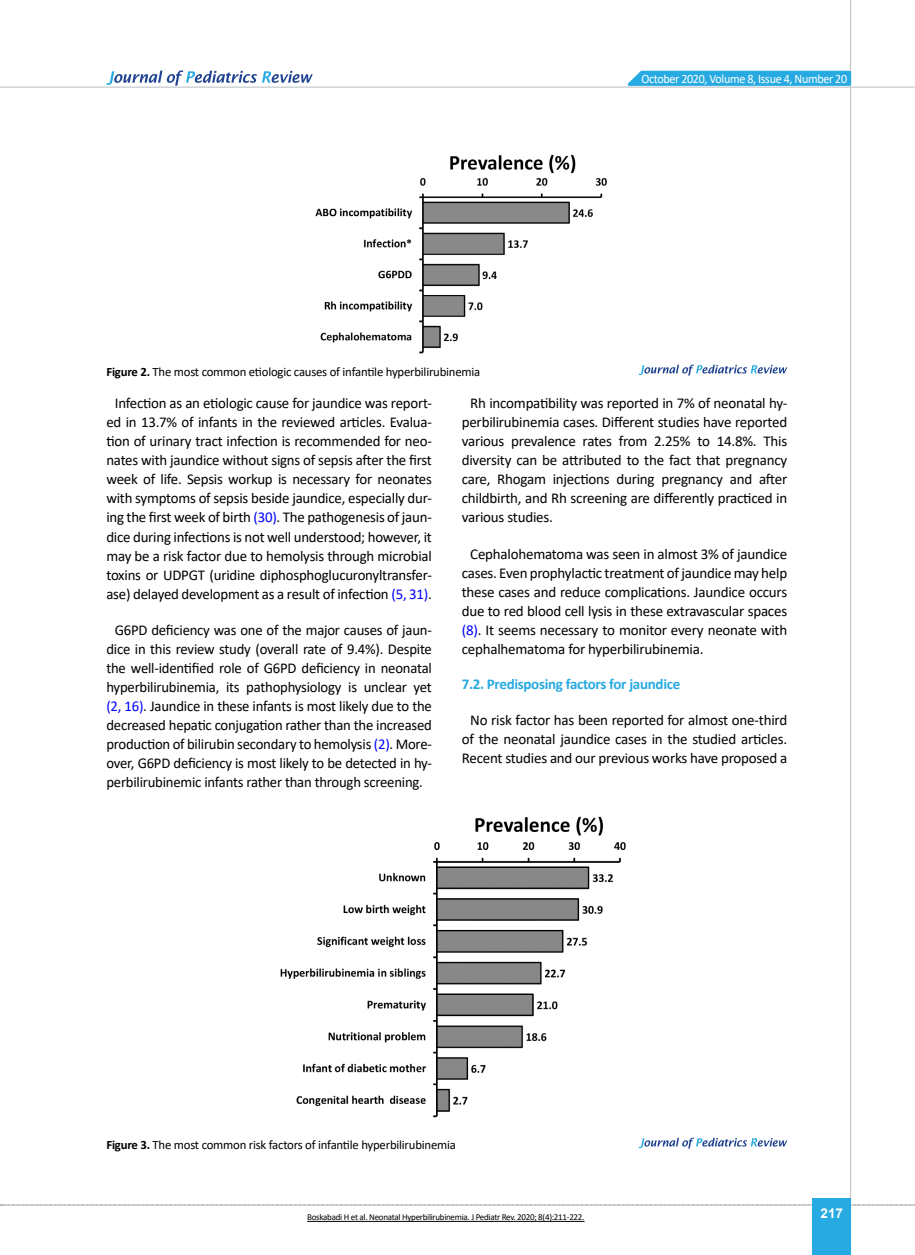
<style>
.page{position:relative;width:915px;height:1255px;background:#fff}
.page>*{position:absolute;margin:0;border:0;box-sizing:border-box;transform-origin:0 0}
.t1{font:15px/19px "Calibri";letter-spacing:-.015em;color:#000;text-align:center}
.t2{font:700 15px "Calibri";letter-spacing:-.02em;color:#27aae1}
.t3{font:700 13.5px "Arial";color:#fff}
.t4{font:12.75px "Calibri";letter-spacing:-.015em;color:#000}
.t5{font:12.75px "Calibri";letter-spacing:-.03em;color:#fff;scale:.95 1}
.t6{font:9px "Calibri";letter-spacing:-.03em;color:#000}
.s1{font-weight:700}
.s2{color:#00f}
</style>
<div class="page">
<svg style="left:1px;top:1204px;width:914px;height:1px"></svg>
<hr style="left:849px;top:0;width:1px;height:1254px;background:#c2c4c6">
<hr style="left:0;top:87px;width:914px;height:1px;background:#c2c4c6">
<div style="left:812px;top:1198px;width:38px;height:56px;background:#27aae1"></div>
<svg style="left:621px;top:69px;width:231px;height:18px;background:#52bae5"></svg>
<svg style="left:106px;top:70px;width:207px;height:16px"></svg>
<img style="left:315px;top:154px;width:292px;height:200px">
<svg style="left:638px;top:364px;width:149px;height:11px"></svg>
<img style="left:280px;top:816px;width:346px;height:302px">
<svg style="left:638px;top:1137px;width:149px;height:11px"></svg>
<hr style="left:307px;top:1220px;width:277px;height:1px;background:#000">
<p class="t4" style="left:106px;top:362px;width:375px"><span class="s1">Figure 2.</span> The most common etiologic causes of infantile hyperbilirubinemia</p>
<p class="t5" style="left:641px;top:69px;width:218px">October 2020, Volume 8, Issue 4, Number 20</p>
<p class="t1" style="left:106px;top:393px;width:327px">Infection as an etiologic cause for jaundice was report&shy;ed in 13.7% of infants in the reviewed articles. Evalua&shy;tion of urinary tract infection is recommended for neo&shy;nates with jaundice without signs of sepsis after the first week of life. Sepsis workup is necessary for neonates with symptoms of sepsis beside jaundice, especially dur&shy;ing the first week of birth <span class="s2">(30)</span>. The pathogenesis of jaun&shy;dice during infections is not well understood; however, it may be a risk factor due to hemolysis through microbial toxins or UDPGT (uridine diphosphoglucuronyltransfer&shy;ase) delayed development as a result of infection <span class="s2">(5, 31)</span>.</p>
<p class="t1" style="left:106px;top:620px;width:327px">G6PD deficiency was one of the major causes of jaun&shy;dice in this review study (overall rate of 9.4%). Despite the well-identified role of G6PD deficiency in neonatal hyperbilirubinemia, its pathophysiology is unclear yet <span class="s2">(2, 16)</span>. Jaundice in these infants is most likely due to the decreased hepatic conjugation rather than the increased production of bilirubin secondary to hemolysis <span class="s2">(2)</span>. More&shy;over, G6PD deficiency is most likely to be detected in hy&shy;perbilirubinemic infants rather than through screening.</p>
<p class="t1" style="left:461px;top:393px;width:327px;text-align:justify;text-indent:9px">Rh incompatibility was reported in 7% of neonatal hy&shy;perbilirubinemia cases. Different studies have reported various prevalence rates from 2.25% to 14.8%. This diversity can be attributed to the fact that pregnancy care, Rhogam injections during pregnancy and after childbirth, and Rh screening are differently practiced in various studies.</p>
<p class="t1" style="left:461px;top:543px;width:327px;text-align:justify;text-indent:9px">Cephalohematoma was seen in almost 3% of jaundice cases. Even prophylactic treatment of jaundice may help these cases and reduce complications. Jaundice occurs due to red blood cell lysis in these extravascular spaces <span class="s2">(8)</span>. It seems necessary to monitor every neonate with cephalhematoma for hyperbilirubinemia.</p>
<p class="t2" style="left:461px;top:673px;width:220px">7.2. Predisposing factors for jaundice</p>
<p class="t1" style="left:461px;top:710px;width:327px">No risk factor has been reported for almost one-third of the neonatal jaundice cases in the studied articles.<br>Recent studies and our previous works have proposed a</p>
<p class="t4" style="left:106px;top:1135px;width:351px"><span class="s1">Figure 3.</span> The most common risk factors of infantile hyperbilirubinemia</p>
<p class="t6" style="left:307px;top:1210px;width:279px">Boskabadi H et al. Neonatal Hyperbilirubinemia. J Pediatr Rev. 2020; 8(4):211-222.</p>
<p class="t3" style="left:820px;top:1203px;width:24px">217</p>
</div>
